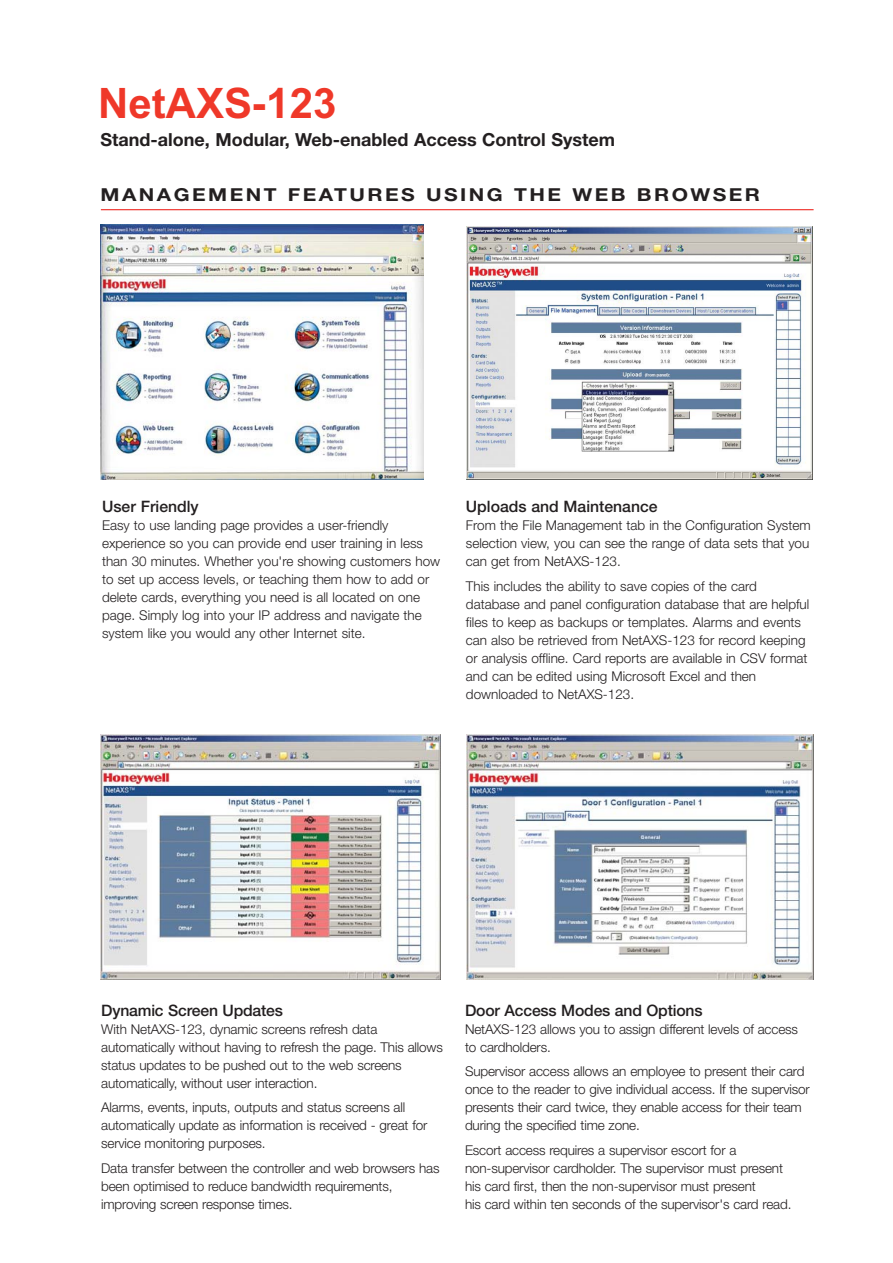
<style>
.page{position:relative;width:893px;height:1263px;background:#fff}
.page>*{position:absolute;margin:0;border:0;box-sizing:border-box;transform-origin:0 0}
.t1{font:700 42px "Arial";color:#ef3829}
.t2{font:700 18px "Helvetica Neue";color:#231f20}
.t3{font:700 17.85px "Helvetica Neue";letter-spacing:.115em;color:#231f20;scale:1.18 1}
.t4{font:500 15.75px "Helvetica Neue";letter-spacing:-.01em;color:#231f20}
.t5{font:300 13.5px/18px "Helvetica Neue";letter-spacing:-.01em;color:#231f20}
</style>
<div class="page">
<hr style="left:101px;top:209px;width:712px;height:1px;background:#ee2a24">
<img style="left:466px;top:226px;width:346px;height:253px">
<img style="left:101px;top:734px;width:340px;height:246px">
<img style="left:466px;top:734px;width:347px;height:246px">
<img style="left:100px;top:225px;width:324px;height:254px">
<h1 class="t1" style="left:98px;top:79px;width:240px">NetAXS-123</h1>
<h2 class="t2" style="left:101px;top:134px;width:516px">Stand-alone, Modular, Web-enabled Access Control System</h2>
<h3 class="t3" style="left:101px;top:188px;width:560px">MANAGEMENT FEATURES USING THE WEB BROWSER</h3>
<p class="t4" style="left:102px;top:501px;width:98px">User Friendly</p>
<p class="t5" style="left:102px;top:518px;width:340px">Easy to use landing page provides a user-friendly experience so you can provide end user training in less than 30 minutes. Whether you're showing customers how to set up access levels, or teaching them how to add or delete cards, everything you need is all located on one page. Simply log into your IP address and navigate the system like you would any other Internet site.</p>
<p class="t4" style="left:466px;top:501px;width:193px">Uploads and Maintenance</p>
<p class="t5" style="left:466px;top:518px;width:346px;text-align:justify">From the File Management tab in the Configuration System selection view, you can see the range of data sets that you can get from NetAXS-123.</p>
<p class="t5" style="left:466px;top:578px;width:345px">This includes the ability to save copies of the card database and panel configuration database that are helpful files to keep as backups or templates. Alarms and events can also be retrieved from NetAXS-123 for record keeping or analysis offline. Card reports are available in CSV format and can be edited using Microsoft Excel and then downloaded to NetAXS-123.</p>
<p class="t4" style="left:101px;top:1004px;width:183px">Dynamic Screen Updates</p>
<p class="t5" style="left:101px;top:1021px;width:343px">With NetAXS-123, dynamic screens refresh data automatically without having to refresh the page. This allows status updates to be pushed out to the web screens automatically, without user interaction.</p>
<p class="t5" style="left:101px;top:1100px;width:328px">Alarms, events, inputs, outputs and status screens all automatically update as information is received - great for service monitoring purposes.</p>
<p class="t5" style="left:101px;top:1160px;width:340px">Data transfer between the controller and web browsers has been optimised to reduce bandwidth requirements, improving screen response times.</p>
<p class="t4" style="left:465px;top:1004px;width:239px">Door Access Modes and Options</p>
<p class="t5" style="left:465px;top:1021px;width:334px">NetAXS-123 allows you to assign different levels of access to cardholders.</p>
<p class="t5" style="left:465px;top:1064px;width:346px">Supervisor access allows an employee to present their card once to the reader to give individual access. If the supervisor presents their card twice, they enable access for their team during the specified time zone.</p>
<p class="t5" style="left:465px;top:1142px;width:328px">Escort access requires a supervisor escort for a non-supervisor cardholder. The supervisor must present his card first, then the non-supervisor must present<br>his card within ten seconds of the supervisor's card read.</p>
</div>
